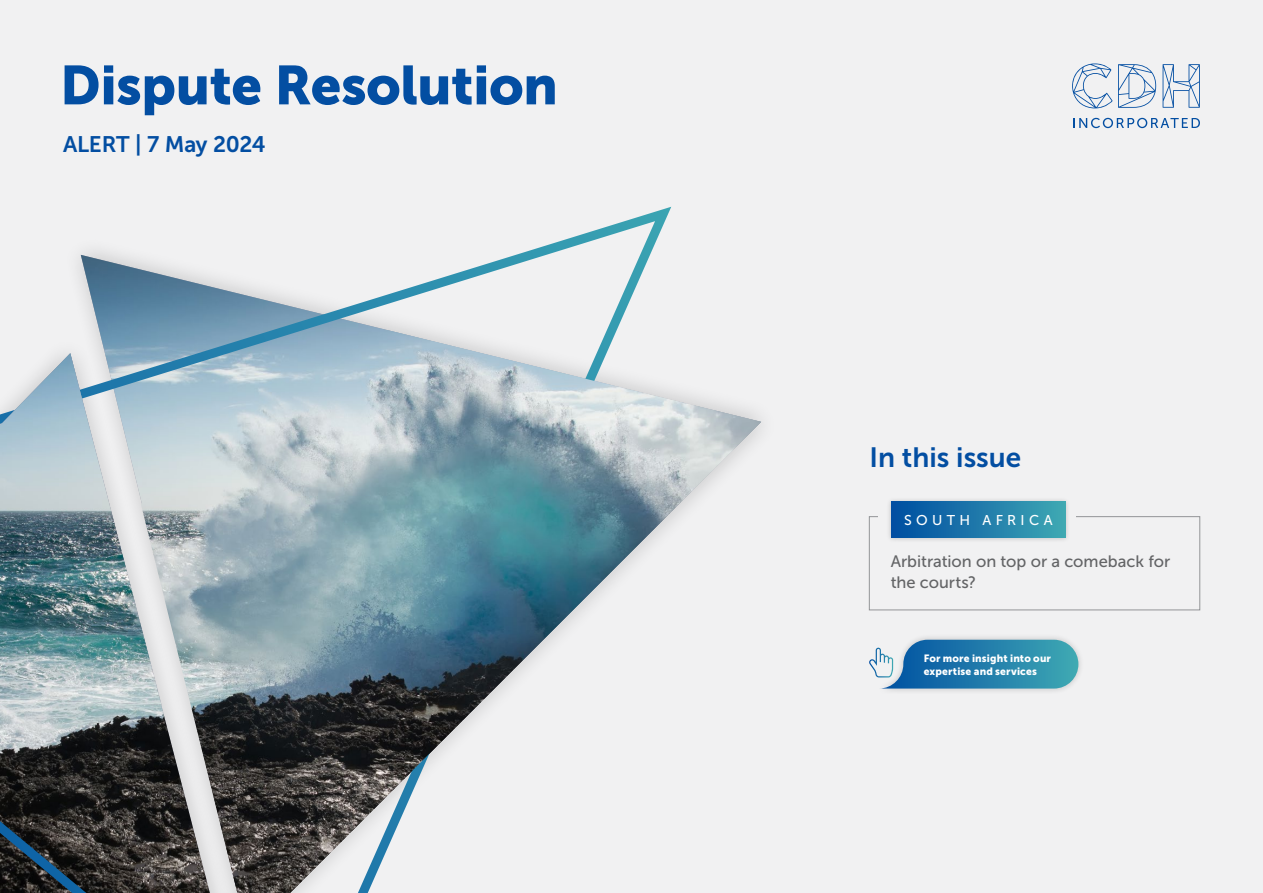
<style>
.page{position:relative;width:1263px;height:893px;background:#f1f1f2}
.page>*{position:absolute;margin:0;border:0;box-sizing:border-box;transform-origin:0 0}
.t1{font:54.45px "Museo Sans 900";letter-spacing:-.01em;color:#034ea2}
.t2{font:27.75px "Museo Sans 700";color:#034ea2}
.t3{font:22.5px "Museo Sans 700";letter-spacing:-.01em;color:#034ea2}
.t4{font:16.5px/21px "Museo Sans 500";color:#636466}
.t5{font:14.1px "Museo Sans 500";letter-spacing:.305em;color:#fff}
.t6{font:10.5px/13.5px "Museo Sans 900";letter-spacing:.015em;color:#fff}
</style>
<div class="page">
<svg style="left:1072px;top:63px;width:40px;height:45px"></svg>
<svg style="left:1118px;top:64px;width:38px;height:44px"></svg>
<svg style="left:1162px;top:64px;width:38px;height:44px"></svg>
<svg style="left:1073px;top:118px;width:127px;height:10px"></svg>
<div style="left:869px;top:516px;width:331px;height:94px;border:1px solid #939598"></div>
<div style="left:878px;top:502px;width:197px;height:31px;background:#f1f1f2"></div>
<div style="left:886px;top:497px;width:184px;height:46px;background:#000;opacity:.2"></div>
<div style="left:891px;top:502px;width:174px;height:36px;background:linear-gradient(to right,#004ca1,#3ea7b3)"></div>
<div style="left:875px;top:633px;width:210px;height:62px;background:#000;opacity:.2"></div>
<svg style="left:887px;top:640px;width:191px;height:48px;background:#378ab2"></svg>
<svg style="left:0;top:207px;width:671px;height:686px"></svg>
<img style="left:0;top:353px;width:141px;height:352px">
<img style="left:141px;top:330px;width:620px;height:563px">
<h1 class="t1" style="left:60px;top:54px;width:499px">Dispute Resolution</h1>
<h3 class="t3" style="left:63px;top:132px;width:204px">ALERT | 7 May 2024</h3>
<h2 class="t2" style="left:869px;top:442px;width:153px">In this issue</h2>
<h3 class="t5" style="left:904px;top:513px;width:150px">SOUTH AFRICA</h3>
<h3 class="t4" style="left:891px;top:551px;width:281px">Arbitration on top or a comeback for the courts?</h3>
<p class="t6" style="left:924px;top:651px;width:129px">For more insight into our expertise and services</p>
</div>
